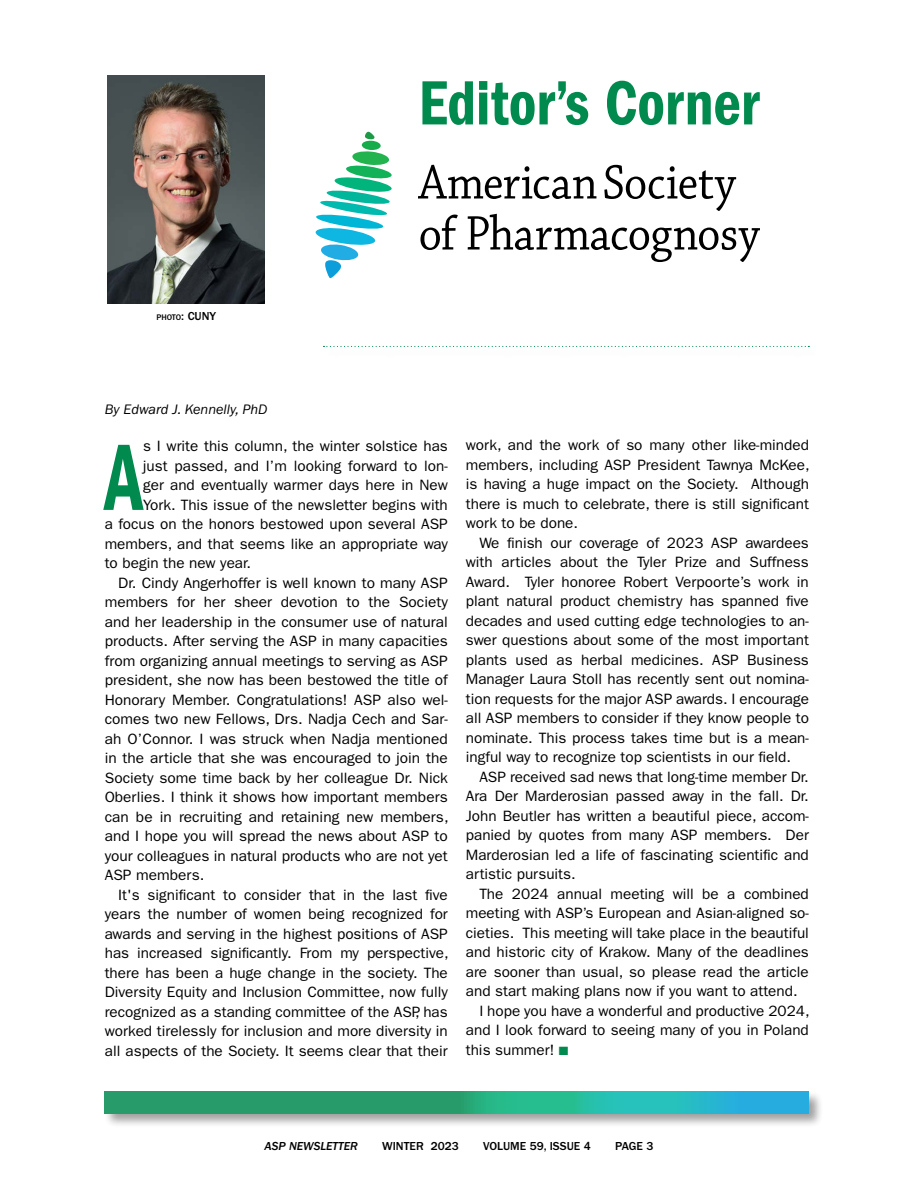
<style>
.page{position:relative;width:918px;height:1188px;background:#fff}
.page>*{position:absolute;margin:0;border:0;box-sizing:border-box;transform-origin:0 0}
.t1{font:97.5px "ITC Franklin Gothic Std Dm Cd";color:#008a4e;scale:.77 1}
.t2{font:64.65px "ITC Franklin Gothic Std Dm Cd";color:#008a4e;scale:.93 1}
.t3{font:15px/19.5px "ITC Franklin Gothic Std";color:#000;text-align:justify}
.t4{font:italic 14.25px "ITC Franklin Gothic Std";color:#000}
.t5{font:500 12px "ITC Franklin Gothic Std";color:#000}
.t6{font:12px "ITC Franklin Gothic Std Med It";color:#000}
.t7{font:500 8.4px "ITC Franklin Gothic Std";letter-spacing:-.01em;color:#000}
.s1{font-size:12px}
.s2{color:#008a4e}
</style>
<div class="page">
<div style="left:104px;top:1091px;width:720px;height:37px;background:#000;opacity:.45"></div>
<svg style="left:105px;top:1092px;width:704px;height:21px;background:#27a98d"></svg>
<img style="left:108px;top:76px;width:157px;height:227px">
<svg style="left:418px;top:165px;width:342px;height:97px"></svg>
<svg style="left:365px;top:132px;width:10px;height:8px"></svg>
<div style="left:362px;top:140px;width:19px;height:10px;background:#16ab4b;border-radius:50%"></div>
<svg style="left:315px;top:151px;width:77px;height:127px"></svg>
<svg style="left:323px;top:346px;width:486px;height:1px"></svg>
<p class="t7" style="left:156px;top:312px;width:61px">photo<span class="s1">:</span> <span class="s1">CUNY</span></p>
<h2 class="t2" style="left:419px;top:66px;width:368px">Editor’s Corner</h2>
<p class="t4" style="left:105px;top:401px;width:164px">By Edward J. Kennelly, PhD</p>
<h1 class="t1" style="left:105px;top:422px;width:51px">A</h1>
<p class="t3" style="left:143px;top:437px;width:306px">s I write this column, the winter solstice has</p>
<p class="t3" style="left:143px;top:456px;width:306px">just passed, and I’m looking forward to lon-</p>
<p class="t3" style="left:143px;top:476px;width:306px">ger and eventually warmer days here in New</p>
<p class="t3" style="left:143px;top:495px;width:306px">York. This issue of the newsletter begins with</p>
<p class="t3" style="left:105px;top:515px;width:345px">a focus on the honors bestowed upon several ASP</p>
<p class="t3" style="left:105px;top:534px;width:345px">members, and that seems like an appropriate way</p>
<p class="t3" style="left:105px;top:554px;width:148px">to begin the new year.</p>
<p class="t3" style="left:118px;top:573px;width:331px">Dr. Cindy Angerhoffer is well known to many ASP</p>
<p class="t3" style="left:105px;top:593px;width:345px">members for her sheer devotion to the Society</p>
<p class="t3" style="left:105px;top:612px;width:345px">and her leadership in the consumer use of natural</p>
<p class="t3" style="left:105px;top:632px;width:345px">products. After serving the ASP in many capacities</p>
<p class="t3" style="left:105px;top:651px;width:345px">from organizing annual meetings to serving as ASP</p>
<p class="t3" style="left:105px;top:671px;width:345px">president, she now has been bestowed the title of</p>
<p class="t3" style="left:105px;top:690px;width:345px">Honorary Member. Congratulations! ASP also wel-</p>
<p class="t3" style="left:105px;top:710px;width:345px">comes two new Fellows, Drs. Nadja Cech and Sar-</p>
<p class="t3" style="left:105px;top:729px;width:345px">ah O’Connor. I was struck when Nadja mentioned</p>
<p class="t3" style="left:105px;top:749px;width:345px">in the article that she was encouraged to join the</p>
<p class="t3" style="left:105px;top:768px;width:345px">Society some time back by her colleague Dr. Nick</p>
<p class="t3" style="left:105px;top:788px;width:345px">Oberlies. I think it shows how important members</p>
<p class="t3" style="left:105px;top:807px;width:345px">can be in recruiting and retaining new members,</p>
<p class="t3" style="left:105px;top:827px;width:345px">and I hope you will spread the news about ASP to</p>
<p class="t3" style="left:105px;top:846px;width:345px">your colleagues in natural products who are not yet</p>
<p class="t3" style="left:105px;top:866px;width:101px">ASP members.</p>
<p class="t3" style="left:118px;top:885px;width:331px">It's significant to consider that in the last five</p>
<p class="t3" style="left:105px;top:905px;width:345px">years the number of women being recognized for</p>
<p class="t3" style="left:105px;top:924px;width:345px">awards and serving in the highest positions of ASP</p>
<p class="t3" style="left:105px;top:944px;width:345px">has increased significantly. From my perspective,</p>
<p class="t3" style="left:105px;top:963px;width:345px">there has been a huge change in the society. The</p>
<p class="t3" style="left:105px;top:983px;width:345px">Diversity Equity and Inclusion Committee, now fully</p>
<p class="t3" style="left:105px;top:1002px;width:345px">recognized as a standing committee of the ASP, has</p>
<p class="t3" style="left:105px;top:1022px;width:345px">worked tirelessly for inclusion and more diversity in</p>
<p class="t3" style="left:105px;top:1041px;width:345px">all aspects of the Society. It seems clear that their</p>
<p class="t3" style="left:466px;top:436px;width:345px">work, and the work of so many other like-minded members, including ASP President Tawnya McKee, is having a huge impact on the Society. Although there is much to celebrate, there is still significant work to be done.</p>
<p class="t3" style="left:466px;top:533px;width:345px;text-indent:14px">We finish our coverage of 2023 ASP awardees with articles about the Tyler Prize and Suffness Award. Tyler honoree Robert Verpoorte’s work in plant natural product chemistry has spanned five decades and used cutting edge technologies to an&shy;swer questions about some of the most important plants used as herbal medicines. ASP Business Manager Laura Stoll has recently sent out nomina&shy;tion requests for the major ASP awards. I encourage all ASP members to consider if they know people to nominate. This process takes time but is a mean&shy;ingful way to recognize top scientists in our field.</p>
<p class="t3" style="left:466px;top:767px;width:345px;text-indent:13px">ASP received sad news that long-time member Dr.<br>Ara Der Marderosian passed away in the fall. Dr.<br>John Beutler has written a beautiful piece, accom&shy;panied by quotes from many ASP members. Der Marderosian led a life of fascinating scientific and artistic pursuits.</p>
<p class="t3" style="left:479px;top:884px;width:331px">The 2024 annual meeting will be a combined</p>
<p class="t3" style="left:466px;top:904px;width:345px">meeting with ASP’s European and Asian-aligned so-</p>
<p class="t3" style="left:466px;top:923px;width:345px">cieties. This meeting will take place in the beautiful</p>
<p class="t3" style="left:466px;top:943px;width:345px">and historic city of Krakow. Many of the deadlines</p>
<p class="t3" style="left:466px;top:962px;width:345px">are sooner than usual, so please read the article</p>
<p class="t3" style="left:466px;top:982px;width:333px">and start making plans now if you want to attend.</p>
<p class="t3" style="left:479px;top:1001px;width:332px">I hope you have a wonderful and productive 2024,</p>
<p class="t3" style="left:466px;top:1021px;width:345px">and I look forward to seeing many of you in Poland</p>
<p class="t3" style="left:466px;top:1040px;width:104px">this summer! <span class="s2">■</span></p>
<p class="t6" style="left:265px;top:1139px;width:95px">ASP NEWSLETTER</p>
<p class="t5" style="left:382px;top:1139px;width:78px">WINTER 2023</p>
<p class="t5" style="left:483px;top:1139px;width:109px">VOLUME 59, ISSUE 4</p>
<p class="t5" style="left:615px;top:1139px;width:40px">PAGE 3</p>
</div>
